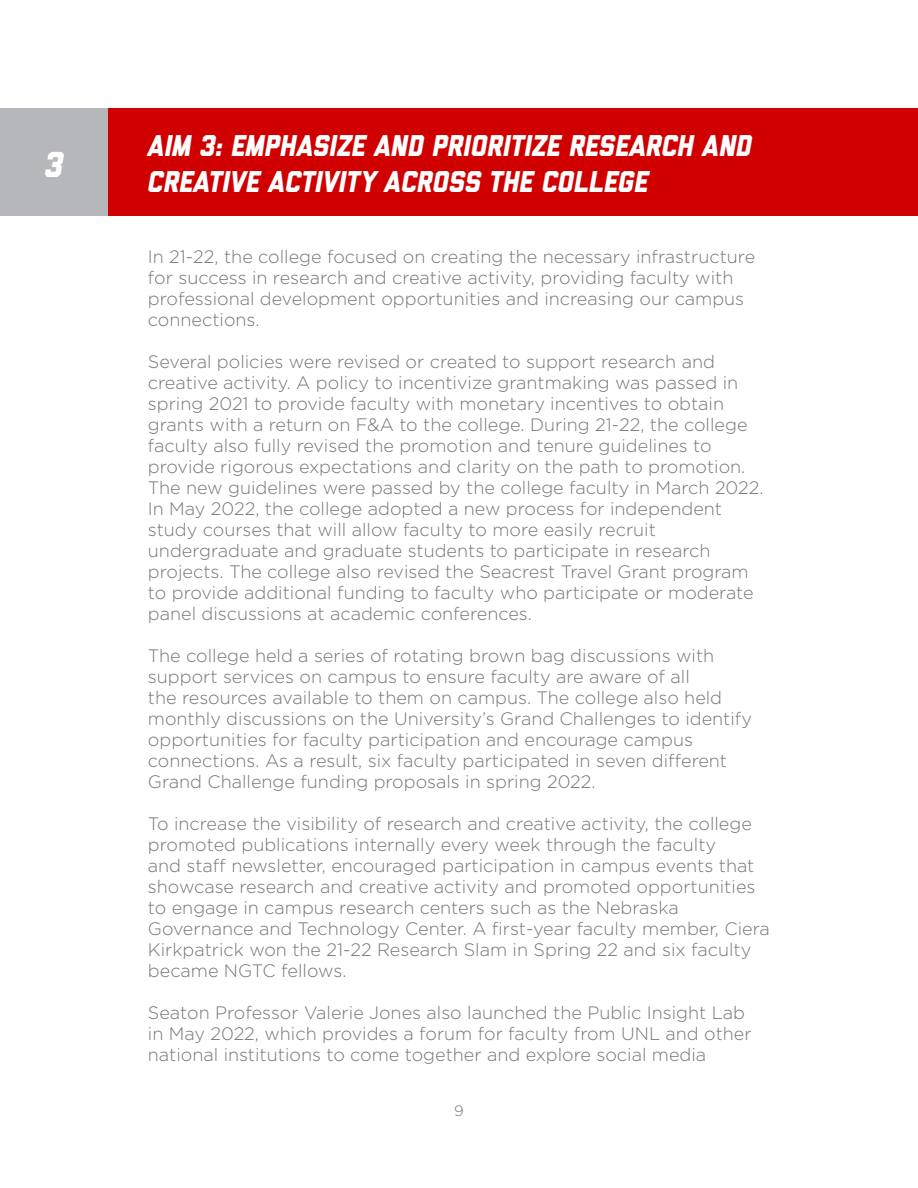
<style>
.page{position:relative;width:918px;height:1188px;background:#fff}
.page>*{position:absolute;margin:0;border:0;box-sizing:border-box;transform-origin:0 0}
.Heading_-_White{font:italic 800 36px "Liberator";color:#fff}
.Heading_-_White_Head{font:italic 800 30px/36px "Liberator";color:#fff}
.Text{font:300 18px/21px "Gotham";color:#757679}
.t1{font:300 15px "Gotham";color:#757679}
</style>
<div class="page">
<div style="left:0;top:108px;width:108px;height:108px;background:#b6b7bb"></div>
<div style="left:108px;top:108px;width:810px;height:108px;background:#d00000"></div>
<p class="Heading_-_White" style="left:45px;top:145px;width:20px">3</p>
<p class="Heading_-_White_Head" style="left:148px;top:128px;width:606px">AIM 3: EMPHASIZE AND PRIORITIZE RESEARCH AND<br>CREATIVE ACTIVITY ACROSS THE COLLEGE</p>
<p class="Text" style="left:148px;top:245px;width:609px">In 21-22, the college focused on creating the necessary infrastructure for success in research and creative activity, providing faculty with professional development opportunities and increasing our campus connections.</p>
<p class="Text" style="left:148px;top:350px;width:617px">Several policies were revised or created to support research and creative activity. A policy to incentivize grantmaking was passed in spring 2021 to provide faculty with monetary incentives to obtain grants with a return on F&amp;A to the college. During 21-22, the college faculty also fully revised the promotion and tenure guidelines to provide rigorous expectations and clarity on the path to promotion.<br>The new guidelines were passed by the college faculty in March 2022.<br>In May 2022, the college adopted a new process for independent study courses that will allow faculty to more easily recruit undergraduate and graduate students to participate in research projects. The college also revised the Seacrest Travel Grant program to provide additional funding to faculty who participate or moderate panel discussions at academic conferences.</p>
<p class="Text" style="left:148px;top:644px;width:606px">The college held a series of rotating brown bag discussions with support services on campus to ensure faculty are aware of all<br>the resources available to them on campus. The college also held monthly discussions on the University’s Grand Challenges to identify opportunities for faculty participation and encourage campus connections. As a result, six faculty participated in seven different Grand Challenge funding proposals in spring 2022.</p>
<p class="Text" style="left:148px;top:812px;width:623px">To increase the visibility of research and creative activity, the college promoted publications internally every week through the faculty<br>and staff newsletter, encouraged participation in campus events that showcase research and creative activity and promoted opportunities to engage in campus research centers such as the Nebraska Governance and Technology Center. A first-year faculty member, Ciera Kirkpatrick won the 21-22 Research Slam in Spring 22 and six faculty became NGTC fellows.</p>
<p class="Text" style="left:148px;top:1001px;width:605px">Seaton Professor Valerie Jones also launched the Public Insight Lab in May 2022, which provides a forum for faculty from UNL and other national institutions to come together and explore social media</p>
<p class="t1" style="left:454px;top:1102px;width:11px">9</p>
</div>
